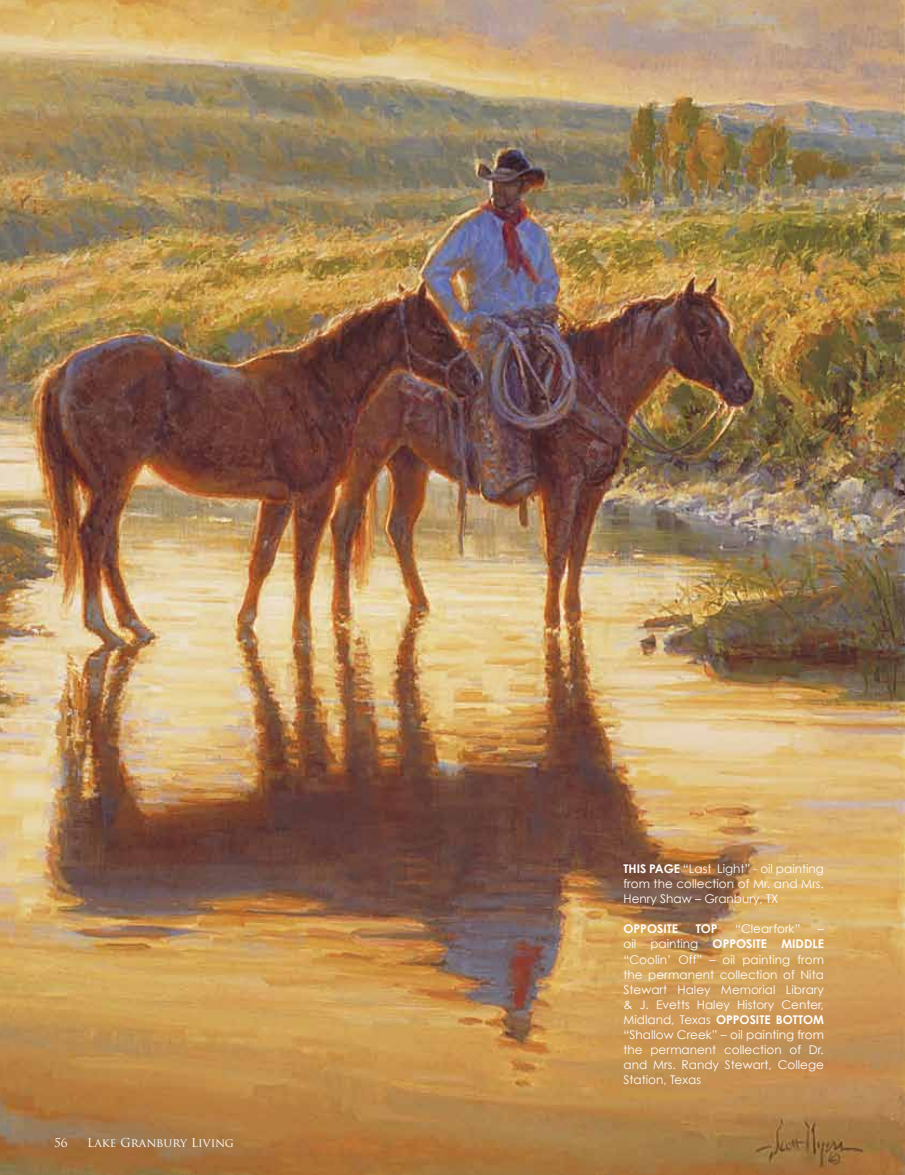
<style>
.page{position:relative;width:905px;height:1175px;background:#fff}
.page>*{position:absolute;margin:0;border:0;box-sizing:border-box;transform-origin:0 0}
.t1{font:12px/15px "Century Gothic";color:#fff;text-align:justify}
.t2{font:12px "Trajan Pro";color:#fff}
.t3{font:700 12px "Century Gothic";color:#fff}
.s1{font-weight:700}
</style>
<div class="page">
<img style="left:0;top:0;width:904px;height:1174px">
<p class="t2" style="left:54px;top:1135px;width:15px">56</p>
<p class="t2" style="left:87px;top:1135px;width:148px">Lake Granbury Living</p>
<p class="t1" style="left:623px;top:861px;width:202px"><span class="s1">THIS PAGE</span> “Last Light” - oil painting from the collection of Mr. and Mrs.<br>Henry Shaw – Granbury, TX</p>
<p class="t3" style="left:623px;top:921px;width:56px">OPPOSITE</p>
<p class="t3" style="left:695px;top:921px;width:23px">TOP</p>
<p class="t1" style="left:735px;top:921px;width:67px">“Clearfork”</p>
<p class="t1" style="left:623px;top:921px;width:202px;text-indent:194px">– oil painting <span class="s1">OPPOSITE MIDDLE </span>“Coolin’ Off” – oil painting from the permanent collection of Nita Stewart Haley Memorial Library &amp; J. Evetts Haley History Center, Midland, Texas <span class="s1">OPPOSITE BOTTOM </span>“Shallow Creek” – oil painting from the permanent collection of Dr. and Mrs. Randy Stewart, College Station, Texas</p>
</div>
